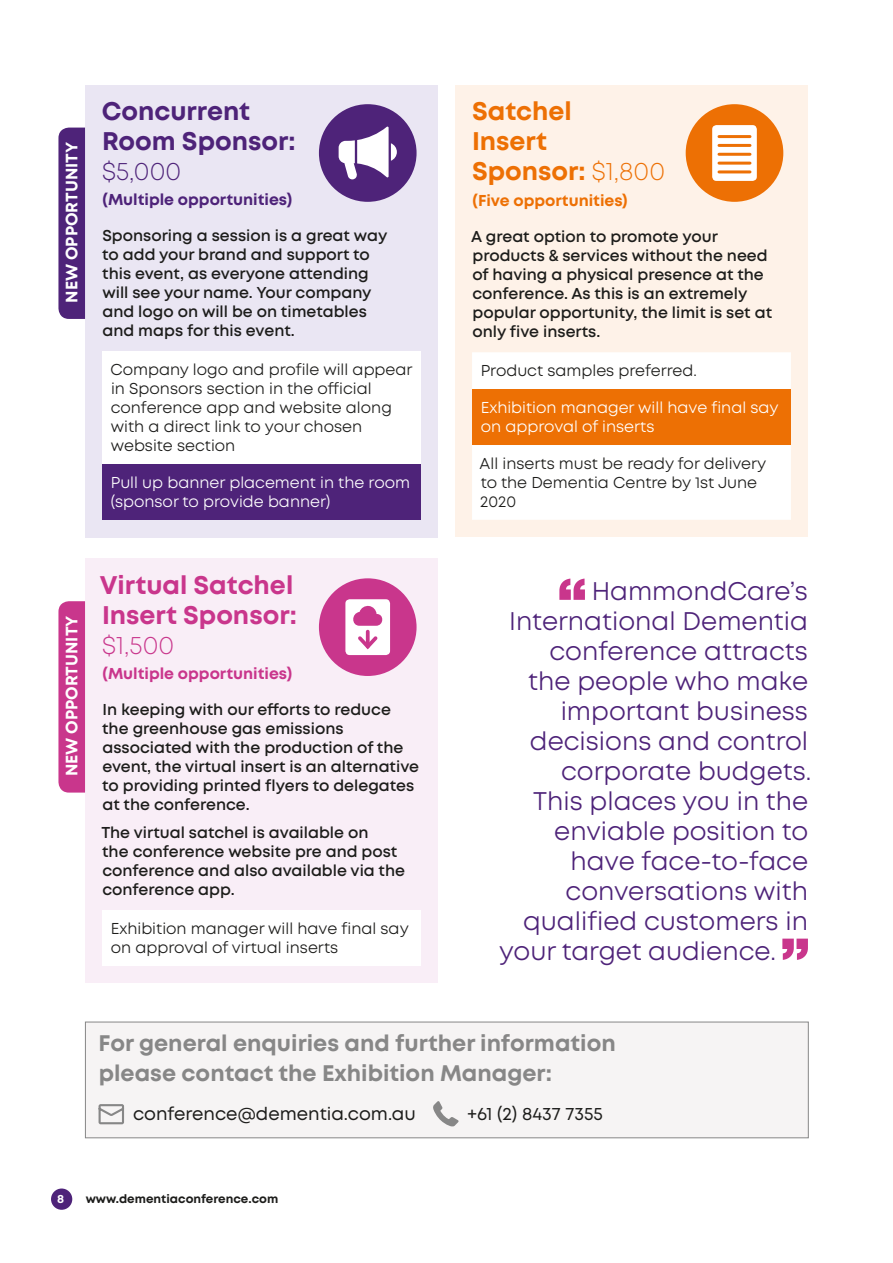
<style>
.page{position:relative;width:893px;height:1263px;background:#fff}
.page>*{position:absolute;margin:0;border:0;box-sizing:border-box;transform-origin:0 0}
.t1{font:25.5px "Mont";color:#4e2379}
.t2{font:700 25.5px/30px "Mont";color:#c9368c}
.t3{font:700 25.5px/30px "Mont";color:#ed7004}
.t4{font:700 25.5px/30px "Mont";color:#4e2379}
.t5{font:300 25.5px "Mont";color:#4e2379}
.t6{font:300 25.5px "Mont";color:#c9368c}
.t7{font:700 22.5px/30px "Mont";color:#878787}
.t8{font:18px "Mont";color:#1d1d1b}
.t9{font:700 16.5px "Mont";color:#fff}
.t10{font:600 15.75px/18.9px "Mont";color:#1d1d1b}
.t11{font:15.75px/18.9px "Mont";color:#1d1d1b}
.t12{font:15.75px/18.9px "Mont";color:#fff}
.t13{font:700 15.75px "Mont";color:#4e2379}
.t14{font:700 15.75px "Mont";color:#c9368c}
.t15{font:700 15.75px "Mont";color:#ed7004}
.t16{font:700 12px "Mont";color:#1d1d1b}
.t17{font:700 12px "Mont";color:#fff}
.s1{font-weight:300}
</style>
<div class="page">
<div style="left:51px;top:1188px;width:21px;height:22px;background:#4e2379;border-radius:50%"></div>
<svg style="left:559px;top:579px;width:26px;height:21px"></svg>
<svg style="left:782px;top:939px;width:26px;height:21px"></svg>
<div style="left:455px;top:85px;width:353px;height:452px;background:#fef2e8"></div>
<div style="left:472px;top:352px;width:319px;height:168px;background:#fff"></div>
<div style="left:472px;top:389px;width:319px;height:56px;background:#ed7004"></div>
<div style="left:686px;top:104px;width:97px;height:98px;background:#ed7004;border-radius:50%"></div>
<div style="left:712px;top:125px;width:45px;height:56px;background:#fff;border-radius:4px"></div>
<hr style="left:719px;top:135px;width:31px;height:3px;background:#ed7004">
<hr style="left:719px;top:144px;width:31px;height:3px;background:#ed7004">
<hr style="left:719px;top:153px;width:31px;height:3px;background:#ed7004">
<hr style="left:719px;top:162px;width:31px;height:3px;background:#ed7004">
<hr style="left:719px;top:170px;width:31px;height:3px;background:#ed7004">
<div style="left:85px;top:1022px;width:723px;height:116px;background:#f6f4f4"></div>
<svg style="left:99px;top:1104px;width:25px;height:20px"></svg>
<svg style="left:433px;top:1101px;width:26px;height:26px"></svg>
<div style="left:85px;top:1022px;width:724px;height:116px;border:1px solid #878787"></div>
<div style="left:85px;top:85px;width:353px;height:452px;background:#eae6f3"></div>
<div style="left:102px;top:351px;width:319px;height:113px;background:#fff"></div>
<div style="left:102px;top:464px;width:319px;height:56px;background:#4e2379"></div>
<div style="left:58px;top:128px;width:27px;height:191px;background:#4e2379"></div>
<div style="left:319px;top:104px;width:98px;height:98px;background:#4e2379;border-radius:50%"></div>
<svg style="left:339px;top:127px;width:58px;height:52px"></svg>
<div style="left:85px;top:559px;width:353px;height:424px;background:#f9eef7"></div>
<div style="left:102px;top:910px;width:319px;height:56px;background:#fff"></div>
<div style="left:58px;top:601px;width:27px;height:191px;background:#c9368c"></div>
<div style="left:319px;top:578px;width:98px;height:98px;background:#c9368c;border-radius:50%"></div>
<div style="left:345px;top:599px;width:45px;height:56px;background:#fff;border-radius:4px"></div>
<svg style="left:353px;top:605px;width:30px;height:21px"></svg>
<svg style="left:358px;top:633px;width:20px;height:17px"></svg>
<p class="t9" style="left:61px;top:303px;width:162px;rotate:-90deg">NEW OPPORTUNITY</p>
<h1 class="t4" style="left:102px;top:96px;width:195px">Concurrent<br>Room Sponsor:</h1>
<h1 class="t5" style="left:102px;top:155px;width:81px">$5,000</h1>
<p class="t13" style="left:103px;top:190px;width:191px">(Multiple opportunities)</p>
<p class="t10" style="left:102px;top:226px;width:287px">Sponsoring a session is a great way to add your brand and support to this event, as everyone attending will see your name. Your company and logo on will be on timetables and maps for this event.</p>
<p class="t11" style="left:111px;top:361px;width:304px">Company logo and profile will appear in Sponsors section in the official conference app and website along with a direct link to your chosen website section</p>
<p class="t12" style="left:111px;top:473px;width:301px">Pull up banner placement in the room (sponsor to provide banner)</p>
<p class="t9" style="left:61px;top:776px;width:162px;rotate:-90deg">NEW OPPORTUNITY</p>
<h1 class="t2" style="left:100px;top:570px;width:199px">Virtual Satchel<br>Insert Sponsor:</h1>
<h1 class="t6" style="left:102px;top:629px;width:73px">$1,500</h1>
<p class="t14" style="left:103px;top:663px;width:191px">(Multiple opportunities)</p>
<p class="t10" style="left:102px;top:700px;width:318px">In keeping with our efforts to reduce the greenhouse gas emissions associated with the production of the event, the virtual insert is an alternative to providing printed flyers to delegates at the conference.</p>
<p class="t10" style="left:101px;top:823px;width:305px">The virtual satchel is available on<br>the conference website pre and post conference and also available via the conference app.</p>
<p class="t11" style="left:111px;top:919px;width:300px">Exhibition manager will have final say on approval of virtual inserts</p>
<h1 class="t3" style="left:472px;top:96px;width:195px">Satchel<br>Insert<br>Sponsor: <span class="s1">$1,800</span></h1>
<p class="t15" style="left:472px;top:191px;width:157px">(Five opportunities)</p>
<p class="t10" style="left:471px;top:227px;width:302px">A great option to promote your products &amp; services without the need of having a physical presence at the conference. As this is an extremely popular opportunity, the limit is set at only five inserts.</p>
<p class="t11" style="left:481px;top:362px;width:218px">Product samples preferred.</p>
<p class="t12" style="left:481px;top:399px;width:300px">Exhibition manager will have final say on approval of inserts</p>
<p class="t11" style="left:480px;top:454px;width:288px">All inserts must be ready for delivery to the Dementia Centre by 1st June<br>2020</p>
<h1 class="t1" style="left:592px;top:575px;width:218px">HammondCare’s</h1>
<h1 class="t1" style="left:509px;top:605px;width:300px">International Dementia</h1>
<h1 class="t1" style="left:549px;top:635px;width:260px">conference attracts</h1>
<h1 class="t1" style="left:528px;top:665px;width:281px">the people who make</h1>
<h1 class="t1" style="left:561px;top:695px;width:249px">important business</h1>
<h1 class="t1" style="left:530px;top:725px;width:280px">decisions and control</h1>
<h1 class="t1" style="left:561px;top:755px;width:252px">corporate budgets.</h1>
<h1 class="t1" style="left:533px;top:785px;width:276px">This places you in the</h1>
<h1 class="t1" style="left:554px;top:815px;width:255px">enviable position to</h1>
<h1 class="t1" style="left:570px;top:845px;width:239px">have face-to-face</h1>
<h1 class="t1" style="left:566px;top:875px;width:244px">conversations with</h1>
<h1 class="t1" style="left:523px;top:905px;width:286px">qualified customers in</h1>
<h1 class="t1" style="left:499px;top:935px;width:278px">your target audience.</h1>
<h2 class="t7" style="left:99px;top:1028px;width:519px">For general enquiries and further information please contact the Exhibition Manager:</h2>
<p class="t8" style="left:133px;top:1103px;width:284px">conference@dementia.com.au</p>
<p class="t8" style="left:468px;top:1103px;width:137px">+61 (2) 8437 7355</p>
<p class="t17" style="left:57px;top:1191px;width:9px">8</p>
<p class="t16" style="left:86px;top:1191px;width:194px">www.dementiaconference.com</p>
</div>
